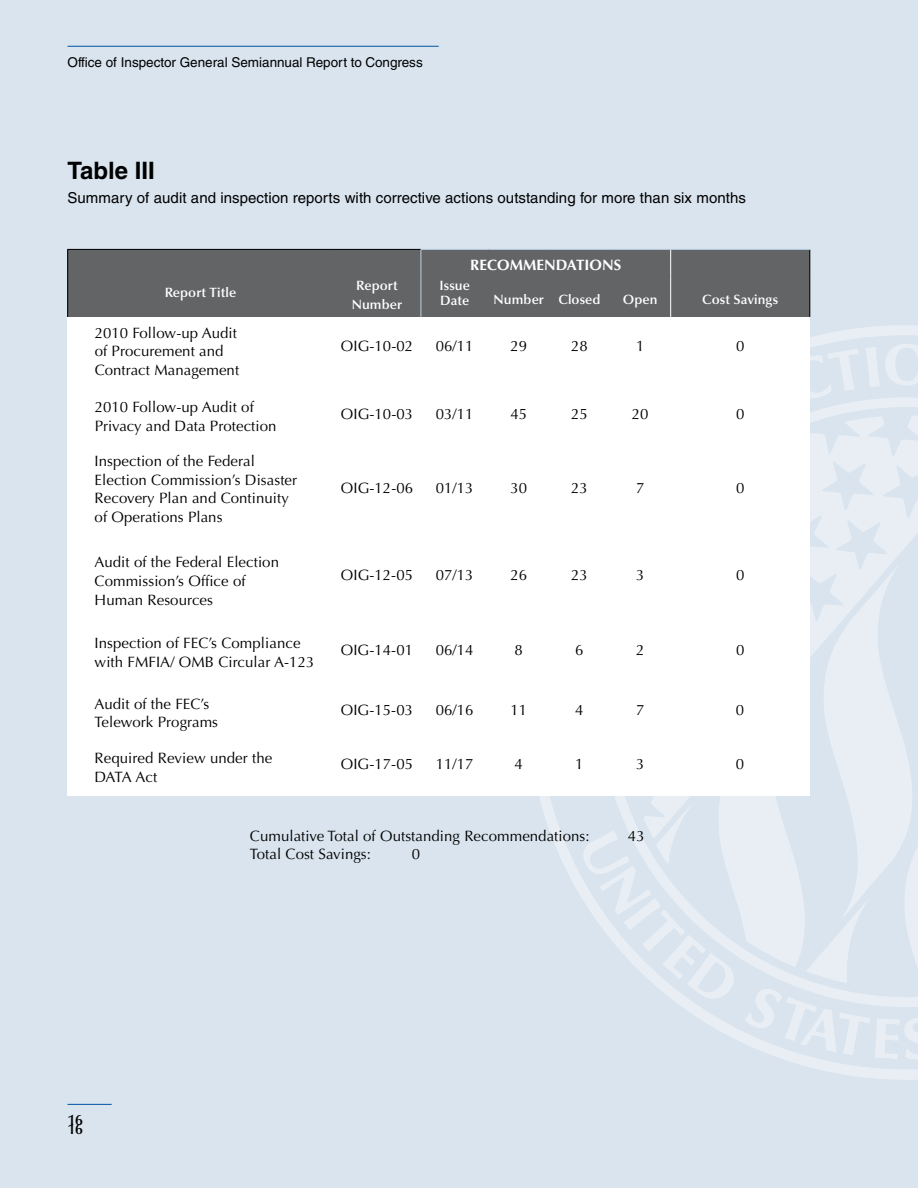
<style>
.page{position:relative;width:918px;height:1188px;background:#d9e4ee}
.page>*{position:absolute;margin:0;border:0;box-sizing:border-box;transform-origin:0 0}
.t1{font:700 24px "Helvetica LT Std";color:#000}
.t2{font:15px/18.8px "Optima LT Std";letter-spacing:.005em;color:#000}
.t3{font:15px "Helvetica LT Std";letter-spacing:.005em;color:#000}
.t4{font:700 15px "Optima LT Std";letter-spacing:.005em;color:#fff}
.t5{font:600 15px "Optima LT Std";color:#000}
.t6{font:600 13.5px/18.8px "Optima LT Std";letter-spacing:.005em;color:#fff;text-align:center}
.t7{font:13.5px "Helvetica LT Std";color:#000}
</style>
<div class="page">
<hr style="left:67px;top:1104px;width:45px;height:1px;background:#0054a4">
<hr style="left:68px;top:46px;width:371px;height:1px;background:#0054a4">
<svg style="left:539px;top:325px;width:379px;height:755px"></svg>
<svg style="left:554px;top:344px;width:364px;height:716px"></svg>
<div style="left:68px;top:317px;width:265px;height:67px;background:#fff"></div>
<div style="left:333px;top:317px;width:88px;height:67px;background:#fff"></div>
<div style="left:421px;top:317px;width:67px;height:67px;background:#fff"></div>
<div style="left:488px;top:317px;width:61px;height:67px;background:#fff"></div>
<div style="left:549px;top:317px;width:61px;height:67px;background:#fff"></div>
<div style="left:610px;top:317px;width:61px;height:67px;background:#fff"></div>
<div style="left:671px;top:317px;width:139px;height:67px;background:#fff"></div>
<div style="left:68px;top:384px;width:265px;height:61px;background:#fff"></div>
<div style="left:333px;top:384px;width:88px;height:61px;background:#fff"></div>
<div style="left:421px;top:384px;width:67px;height:61px;background:#fff"></div>
<div style="left:488px;top:384px;width:61px;height:61px;background:#fff"></div>
<div style="left:549px;top:384px;width:61px;height:61px;background:#fff"></div>
<div style="left:610px;top:384px;width:61px;height:61px;background:#fff"></div>
<div style="left:671px;top:384px;width:139px;height:61px;background:#fff"></div>
<div style="left:68px;top:445px;width:265px;height:95px;background:#fff"></div>
<div style="left:333px;top:445px;width:88px;height:95px;background:#fff"></div>
<div style="left:421px;top:445px;width:67px;height:95px;background:#fff"></div>
<div style="left:488px;top:445px;width:61px;height:95px;background:#fff"></div>
<div style="left:549px;top:445px;width:61px;height:95px;background:#fff"></div>
<div style="left:610px;top:445px;width:61px;height:95px;background:#fff"></div>
<div style="left:671px;top:445px;width:139px;height:95px;background:#fff"></div>
<div style="left:68px;top:540px;width:265px;height:81px;background:#fff"></div>
<div style="left:333px;top:540px;width:88px;height:81px;background:#fff"></div>
<div style="left:421px;top:540px;width:67px;height:81px;background:#fff"></div>
<div style="left:488px;top:540px;width:61px;height:81px;background:#fff"></div>
<div style="left:549px;top:540px;width:61px;height:81px;background:#fff"></div>
<div style="left:610px;top:540px;width:61px;height:81px;background:#fff"></div>
<div style="left:671px;top:540px;width:139px;height:81px;background:#fff"></div>
<div style="left:68px;top:621px;width:265px;height:67px;background:#fff"></div>
<div style="left:333px;top:621px;width:88px;height:67px;background:#fff"></div>
<div style="left:421px;top:621px;width:67px;height:67px;background:#fff"></div>
<div style="left:488px;top:621px;width:61px;height:67px;background:#fff"></div>
<div style="left:549px;top:621px;width:61px;height:67px;background:#fff"></div>
<div style="left:610px;top:621px;width:61px;height:67px;background:#fff"></div>
<div style="left:671px;top:621px;width:139px;height:67px;background:#fff"></div>
<div style="left:68px;top:688px;width:265px;height:54px;background:#fff"></div>
<div style="left:333px;top:688px;width:88px;height:54px;background:#fff"></div>
<div style="left:421px;top:688px;width:67px;height:54px;background:#fff"></div>
<div style="left:488px;top:688px;width:61px;height:54px;background:#fff"></div>
<div style="left:549px;top:688px;width:61px;height:54px;background:#fff"></div>
<div style="left:610px;top:688px;width:61px;height:54px;background:#fff"></div>
<div style="left:671px;top:688px;width:139px;height:54px;background:#fff"></div>
<div style="left:68px;top:742px;width:265px;height:54px;background:#fff"></div>
<div style="left:333px;top:742px;width:88px;height:54px;background:#fff"></div>
<div style="left:421px;top:742px;width:67px;height:54px;background:#fff"></div>
<div style="left:488px;top:742px;width:61px;height:54px;background:#fff"></div>
<div style="left:549px;top:742px;width:61px;height:54px;background:#fff"></div>
<div style="left:610px;top:742px;width:61px;height:54px;background:#fff"></div>
<div style="left:671px;top:742px;width:139px;height:54px;background:#fff"></div>
<div style="left:68px;top:249px;width:353px;height:27px;background:#636466"></div>
<div style="left:421px;top:249px;width:250px;height:27px;background:#636466"></div>
<div style="left:671px;top:249px;width:139px;height:68px;background:#636466"></div>
<div style="left:68px;top:276px;width:265px;height:41px;background:#636466"></div>
<div style="left:333px;top:276px;width:88px;height:41px;background:#636466"></div>
<div style="left:421px;top:276px;width:67px;height:41px;background:#636466"></div>
<div style="left:488px;top:276px;width:61px;height:41px;background:#636466"></div>
<div style="left:549px;top:276px;width:61px;height:41px;background:#636466"></div>
<div style="left:610px;top:276px;width:61px;height:41px;background:#636466"></div>
<svg style="left:421px;top:250px;width:1px;height:26px"></svg>
<hr style="left:421px;top:276px;width:1px;height:41px;background:#bcd1e1">
<hr style="left:67px;top:249px;width:266px;height:1px;background:#000">
<svg style="left:67px;top:250px;width:1px;height:26px"></svg>
<hr style="left:333px;top:249px;width:88px;height:1px;background:#000">
<svg style="left:810px;top:250px;width:1px;height:26px"></svg>
<hr style="left:67px;top:276px;width:1px;height:41px;background:#000">
<hr style="left:810px;top:276px;width:1px;height:41px;background:#000">
<hr style="left:421px;top:249px;width:67px;height:1px;background:#bcd1e1">
<hr style="left:488px;top:249px;width:61px;height:1px;background:#bcd1e1">
<hr style="left:549px;top:249px;width:61px;height:1px;background:#bcd1e1">
<hr style="left:610px;top:249px;width:61px;height:1px;background:#bcd1e1">
<hr style="left:671px;top:249px;width:139px;height:1px;background:#bcd1e1">
<svg style="left:670px;top:250px;width:1px;height:26px"></svg>
<hr style="left:670px;top:276px;width:1px;height:41px;background:#fff">
<p class="t7" style="left:68px;top:54px;width:357px">Office of Inspector General Semiannual Report to Congress</p>
<h1 class="t1" style="left:67px;top:156px;width:89px">Table III</h1>
<p class="t3" style="left:67px;top:189px;width:680px">Summary of audit and inspection reports with corrective actions outstanding for more than six months</p>
<p class="t4" style="left:470px;top:256px;width:153px">RECOMMENDATIONS</p>
<p class="t6" style="left:165px;top:283px;width:73px">Report Title</p>
<p class="t6" style="left:352px;top:276px;width:52px">Report<br>Number</p>
<p class="t6" style="left:440px;top:278px;width:32px;line-height:15px;text-align:left">Issue<br>Date</p>
<p class="t6" style="left:494px;top:290px;width:108px">Number Closed</p>
<p class="t6" style="left:623px;top:290px;width:36px">Open</p>
<p class="t6" style="left:702px;top:290px;width:77px">Cost Savings</p>
<p class="t2" style="left:95px;top:323px;width:146px">2010 Follow-up Audit of Procurement and<br>Contract Management</p>
<p class="t2" style="left:95px;top:398px;width:183px">2010 Follow-up Audit of<br>Privacy and Data Protection</p>
<p class="t2" style="left:95px;top:452px;width:204px">Inspection of the Federal<br>Election Commission’s Disaster<br>Recovery Plan and Continuity of Operations Plans</p>
<p class="t2" style="left:95px;top:553px;width:186px">Audit of the Federal Election<br>Commission’s Offce of<br>Human Resources</p>
<p class="t2" style="left:95px;top:634px;width:221px">Inspection of FEC’s Compliance with FMFIA/ OMB Circular A-123</p>
<p class="t2" style="left:95px;top:695px;width:125px">Audit of the FEC’s<br>Telework Programs</p>
<p class="t2" style="left:95px;top:749px;width:179px">Required Review under the<br>DATA Act</p>
<p class="t2" style="left:341px;top:337px;width:74px">OIG-10-02</p>
<p class="t2" style="left:436px;top:337px;width:39px">06/11</p>
<p class="t2" style="left:341px;top:404px;width:74px">OIG-10-03</p>
<p class="t2" style="left:436px;top:404px;width:39px">03/11</p>
<p class="t2" style="left:341px;top:479px;width:74px">OIG-12-06</p>
<p class="t2" style="left:436px;top:479px;width:39px">01/13</p>
<p class="t2" style="left:341px;top:566px;width:74px">OIG-12-05</p>
<p class="t2" style="left:436px;top:566px;width:39px">07/13</p>
<p class="t2" style="left:341px;top:641px;width:74px">OIG-14-01</p>
<p class="t2" style="left:436px;top:641px;width:39px">06/14</p>
<p class="t2" style="left:341px;top:701px;width:74px">OIG-15-03</p>
<p class="t2" style="left:436px;top:701px;width:39px">06/16</p>
<p class="t2" style="left:341px;top:755px;width:74px">OIG-17-05</p>
<p class="t2" style="left:436px;top:755px;width:39px">11/17</p>
<p class="t2" style="left:510px;top:337px;width:18px">29</p>
<p class="t2" style="left:571px;top:337px;width:18px">28</p>
<p class="t2" style="left:636px;top:337px;width:10px">1</p>
<p class="t2" style="left:736px;top:337px;width:10px">0</p>
<p class="t2" style="left:510px;top:404px;width:18px">45</p>
<p class="t2" style="left:571px;top:404px;width:18px">25</p>
<p class="t2" style="left:632px;top:404px;width:18px">20</p>
<p class="t2" style="left:736px;top:404px;width:10px">0</p>
<p class="t2" style="left:510px;top:479px;width:18px">30</p>
<p class="t2" style="left:571px;top:479px;width:18px">23</p>
<p class="t2" style="left:636px;top:479px;width:10px">7</p>
<p class="t2" style="left:736px;top:479px;width:10px">0</p>
<p class="t2" style="left:510px;top:566px;width:18px">26</p>
<p class="t2" style="left:571px;top:566px;width:18px">23</p>
<p class="t2" style="left:636px;top:566px;width:10px">3</p>
<p class="t2" style="left:736px;top:566px;width:10px">0</p>
<p class="t2" style="left:515px;top:641px;width:10px">8</p>
<p class="t2" style="left:575px;top:641px;width:10px">6</p>
<p class="t2" style="left:636px;top:641px;width:10px">2</p>
<p class="t2" style="left:736px;top:641px;width:10px">0</p>
<p class="t2" style="left:510px;top:701px;width:18px">11</p>
<p class="t2" style="left:575px;top:701px;width:10px">4</p>
<p class="t2" style="left:636px;top:701px;width:10px">7</p>
<p class="t2" style="left:736px;top:701px;width:10px">0</p>
<p class="t2" style="left:515px;top:755px;width:10px">4</p>
<p class="t2" style="left:575px;top:755px;width:10px">1</p>
<p class="t2" style="left:636px;top:755px;width:10px">3</p>
<p class="t2" style="left:736px;top:755px;width:10px">0</p>
<p class="t5" style="left:67px;top:1111px;width:17px">16</p>
<p class="t5" style="left:67px;top:1120px;width:17px">16</p>
<p class="t2" style="left:250px;top:826px;width:341px">Cumulative Total of Outstanding Recommendations:</p>
<p class="t2" style="left:628px;top:826px;width:18px">43</p>
<p class="t2" style="left:250px;top:845px;width:123px">Total Cost Savings:</p>
<p class="t2" style="left:412px;top:845px;width:10px">0</p>
</div>
